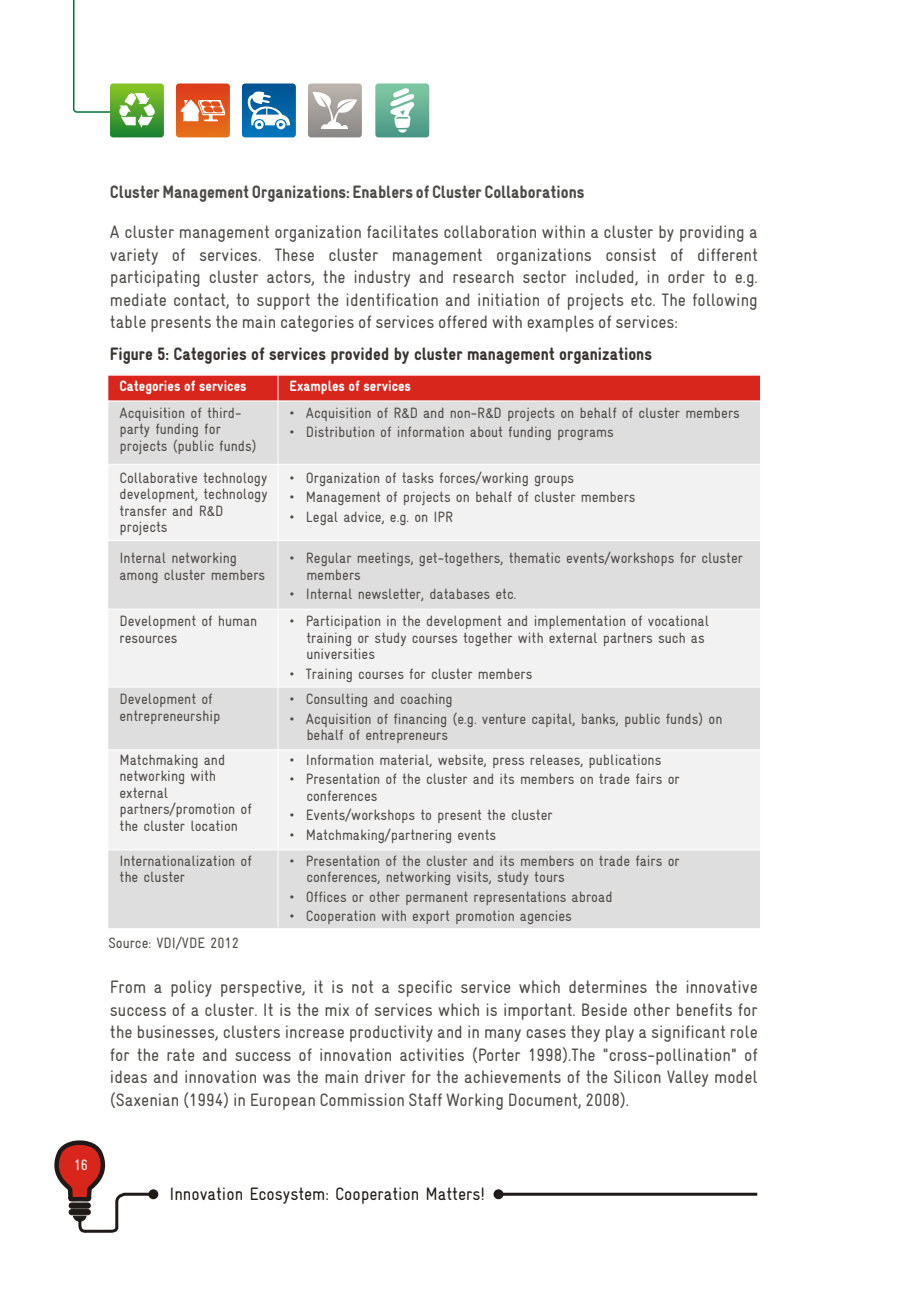
<style>
.page{position:relative;width:906px;height:1289px;background:#fff}
.page>*{position:absolute;margin:0;border:0;box-sizing:border-box;transform-origin:0 0}
.t1{font:condensed 18px/22.5px "Gravur";color:#4d4a47;text-align:justify}
.t2{font:900 condensed 18px "Gravur";color:#383330}
.t3{font:900 condensed 18px "Gravur";color:#4d4a47}
.t4{font:condensed 18px "Gravur";color:#1f1a17}
.t5{font:condensed 15px/16.5px "Gravur";color:#4d4a47}
.t6{font:900 condensed 15px "Gravur";color:#fff}
.t7{font:condensed 15px "Gravur";color:#fff}
</style>
<div class="page">
<svg style="left:54px;top:1140px;width:101px;height:93px"></svg>
<div style="left:148px;top:1189px;width:10px;height:10px;background:#1f1a17;border-radius:50%"></div>
<hr style="left:500px;top:1192px;width:257px;height:3px;background:#1f1a17">
<div style="left:493px;top:1189px;width:10px;height:10px;background:#1f1a17;border-radius:50%"></div>
<div style="left:110px;top:83px;width:54px;height:54px;background:linear-gradient(to bottom,#8dc724,#1a8333);border-radius:3px"></div>
<div style="left:176px;top:83px;width:54px;height:54px;background:linear-gradient(to bottom,#dd391c,#e67118);border-radius:3px"></div>
<div style="left:242px;top:83px;width:54px;height:54px;background:linear-gradient(to bottom,#005190,#0175bb);border-radius:3px"></div>
<div style="left:308px;top:83px;width:54px;height:54px;background:linear-gradient(to bottom,#bdb5ae,#8a8886);border-radius:3px"></div>
<div style="left:375px;top:83px;width:54px;height:54px;background:linear-gradient(to bottom,#82caa3,#4a9787);border-radius:3px"></div>
<svg style="left:312px;top:91px;width:45px;height:38px"></svg>
<svg style="left:73px;top:0;width:82px;height:128px"></svg>
<svg style="left:180px;top:100px;width:46px;height:22px"></svg>
<svg style="left:244px;top:91px;width:46px;height:42px"></svg>
<svg style="left:390px;top:88px;width:24px;height:46px"></svg>
<div style="left:108px;top:850px;width:652px;height:78px;background:#dedede"></div>
<div style="left:109px;top:751px;width:651px;height:98px;background:#f2f2f2"></div>
<div style="left:108px;top:687px;width:652px;height:62px;background:#dedede"></div>
<div style="left:109px;top:610px;width:651px;height:76px;background:#f2f2f2"></div>
<div style="left:108px;top:541px;width:652px;height:68px;background:#dedede"></div>
<div style="left:109px;top:465px;width:651px;height:75px;background:#f2f2f2"></div>
<svg style="left:107px;top:375px;width:653px;height:89px;background:#ddaba9"></svg>
<hr style="left:278px;top:375px;width:1px;height:552px;background:#fff">
<p class="t7" style="left:74px;top:1156px;width:16px">16</p>
<p class="t3" style="left:110px;top:182px;width:476px">Cluster Management Organizations: Enablers of Cluster Collaborations</p>
<p class="t1" style="left:110px;top:221px;width:649px">A cluster management organization facilitates collaboration within a cluster by providing a variety of services. These cluster management organizations consist of different participating cluster actors, the industry and research sector included, in order to e.g. mediate contact, to support the identification and initiation of projects etc. The following table presents the main categories of services offered with examples of services:</p>
<p class="t2" style="left:110px;top:344px;width:543px">Figure 5: Categories of services provided by cluster management organizations</p>
<p class="t6" style="left:289px;top:377px;width:123px">Examples of services</p>
<p class="t5" style="left:119px;top:404px;width:139px">Acquisition of third&shy;party funding for projects (public funds)</p>
<p class="t5" style="left:289px;top:404px;width:452px">• Acquisition of R&amp;D and non-R&amp;D projects on behalf of cluster members</p>
<p class="t6" style="left:119px;top:377px;width:129px">Categories of services</p>
<p class="t5" style="left:289px;top:424px;width:326px">• Distribution of information about funding programs</p>
<p class="t5" style="left:119px;top:469px;width:150px">Collaborative technology development, technology transfer and R&amp;D projects</p>
<p class="t5" style="left:289px;top:469px;width:286px">• Organization of tasks forces/working groups</p>
<p class="t5" style="left:289px;top:489px;width:347px">• Management of projects on behalf of cluster members</p>
<p class="t5" style="left:289px;top:508px;width:165px">• Legal advice, e.g. on IPR</p>
<p class="t5" style="left:119px;top:549px;width:147px">Internal networking among cluster members</p>
<p class="t5" style="left:306px;top:549px;width:438px;text-indent:-17px">• Regular meetings, get-togethers, thematic events/workshops for cluster members</p>
<p class="t5" style="left:289px;top:585px;width:228px">• Internal newsletter, databases etc.</p>
<p class="t5" style="left:119px;top:612px;width:139px">Development of human resources</p>
<p class="t5" style="left:306px;top:612px;width:404px;text-indent:-17px">• Participation in the development and implementation of vocational training or study courses together with external partners such as universities</p>
<p class="t5" style="left:289px;top:665px;width:244px">• Training courses for cluster members</p>
<p class="t5" style="left:119px;top:691px;width:102px">Development of entrepreneurship</p>
<p class="t5" style="left:289px;top:691px;width:165px">• Consulting and coaching</p>
<p class="t5" style="left:306px;top:710px;width:417px;text-indent:-17px">• Acquisition of financing (e.g. venture capital, banks, public funds) on behalf of entrepreneurs</p>
<p class="t5" style="left:119px;top:751px;width:134px">Matchmaking and networking with external partners/promotion of the cluster location</p>
<p class="t5" style="left:289px;top:751px;width:373px">• Information material, website, press releases, publications</p>
<p class="t5" style="left:306px;top:770px;width:375px;text-indent:-17px">• Presentation of the cluster and its members on trade fairs or conferences</p>
<p class="t5" style="left:289px;top:806px;width:265px">• Events/workshops to present the cluster</p>
<p class="t5" style="left:289px;top:826px;width:208px">• Matchmaking/partnering events</p>
<p class="t5" style="left:119px;top:852px;width:134px">Internationalization of the cluster</p>
<p class="t5" style="left:306px;top:852px;width:375px;text-indent:-17px">• Presentation of the cluster and its members on trade fairs or conferences, networking visits, study tours</p>
<p class="t5" style="left:289px;top:888px;width:324px">• Offices or other permanent representations abroad</p>
<p class="t5" style="left:289px;top:908px;width:284px">• Cooperation with export promotion agencies</p>
<p class="t5" style="left:108px;top:934px;width:132px">Source: VDI/VDE 2012</p>
<p class="t1" style="left:110px;top:975px;width:649px">From a policy perspective, it is not a specific service which determines the innovative success of a cluster. It is the mix of services which is important. Beside other benefits for the businesses, clusters increase productivity and in many cases they play a significant role for the rate and success of innovation activities (Porter 1998).The "cross-pollination" of ideas and innovation was the main driver for the achievements of the Silicon Valley model (Saxenian (1994) in European Commission Staff Working Document, 2008).</p>
<p class="t4" style="left:169px;top:1183px;width:317px">Innovation Ecosystem: Cooperation Matters!</p>
</div>
